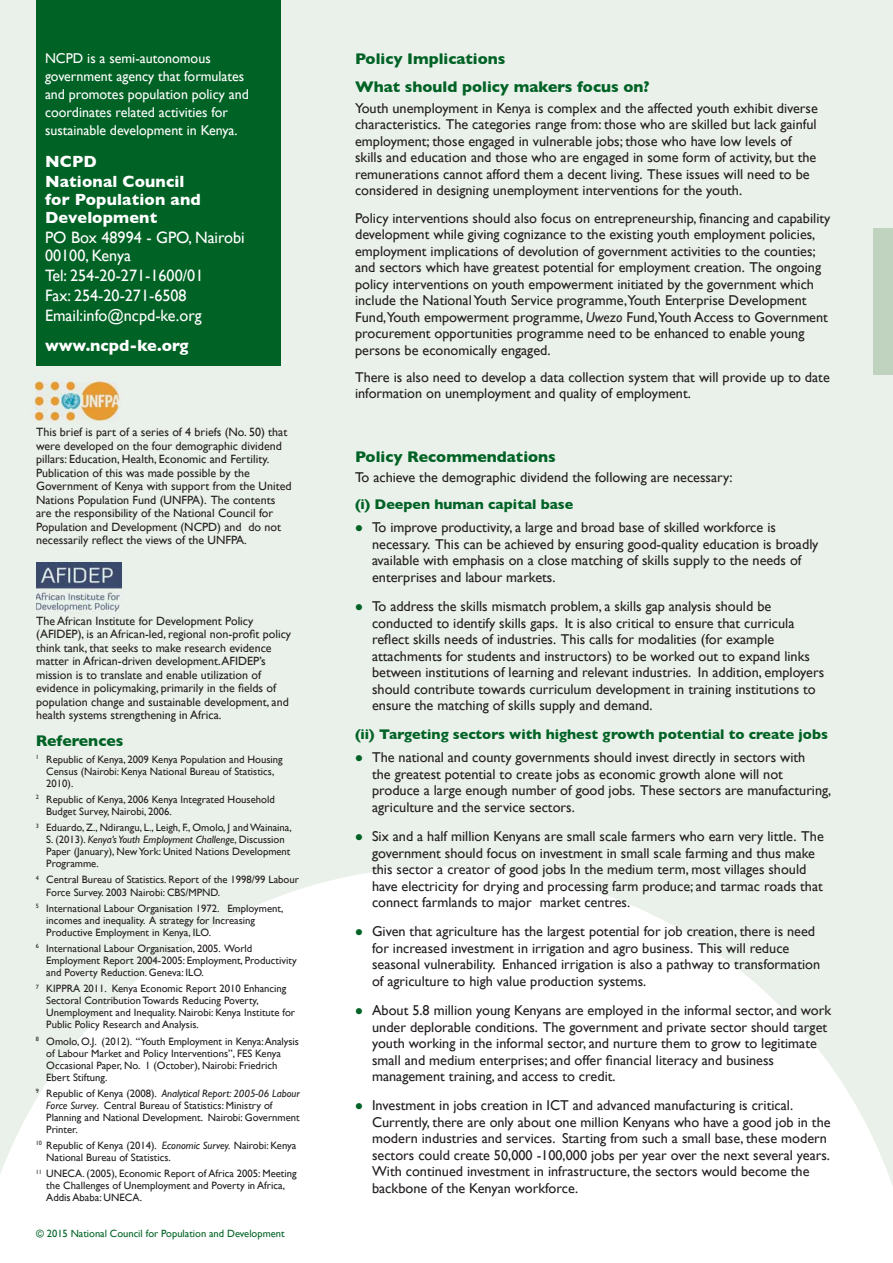
<style>
.page{position:relative;width:893px;height:1263px;background:#eaf1ea}
.page>*{position:absolute;margin:0;border:0;box-sizing:border-box;transform-origin:0 0}
.t1{font:16.5px/20.1px "Gill Sans";color:#fff}
.t2{font:700 16.5px/20.1px "Gill Sans";letter-spacing:.01em;color:#fff}
.t3{font:700 15.75px/28.7px "Gill Sans";color:#006225}
.t4{font:14.25px/16.5px "Gill Sans";color:#231f20}
.t5{font:14.25px/18px "Gill Sans";color:#fff}
.t6{font:700 14.25px "Gill Sans";color:#006225}
.t7{font:12px/13.5px "Gill Sans";color:#231f20}
.t8{font:10.65px/12px "Gill Sans";color:#231f20}
.t9{font:10.5px "Gill Sans";color:#006225}
.s1{font-style:italic}
.s2{color:#006225}
</style>
<div class="page">
<svg style="left:0;top:867px;width:893px;height:396px;fill:#fff"></svg>
<div style="left:874px;top:228px;width:19px;height:146px;background:#c0d3bf"></div>
<div style="left:36px;top:0;width:245px;height:366px;background:#006225"></div>
<img style="left:34px;top:377px;width:86px;height:44px">
<img style="left:36px;top:562px;width:86px;height:50px">
<p class="t5" style="left:45px;top:49px;width:205px">NCPD is a semi-autonomous government agency that formulates and promotes population policy and coordinates related activities for sustainable development in Kenya.</p>
<p class="t2" style="left:45px;top:151px;width:141px">NCPD<br>National Council</p>
<p class="t2" style="left:45px;top:190px;width:157px;line-height:18px">for Population and<br>Development</p>
<p class="t1" style="left:45px;top:228px;width:201px;line-height:18px">PO Box 48994 - GPO, Nairobi<br>00100, Kenya</p>
<p class="t1" style="left:45px;top:265px;width:160px">Tel: 254-20-271-1600/01<br>Fax: 254-20-271-6508<br>Email:info@ncpd-ke.org</p>
<p class="t2" style="left:45px;top:335px;width:145px">www.ncpd-ke.org</p>
<p class="t7" style="left:36px;top:425px;width:257px">This brief is part of a series of 4 briefs (No. 50) that were developed on the four demographic dividend pillars: Education, Health, Economic and Fertility.<br>Publication of this was made possible by the Government of Kenya with support from the United Nations Population Fund (UNFPA). The contents are the responsibility of the National Council for Population and Development (NCPD) and do not necessarily reflect the views of the UNFPA.</p>
<p class="t7" style="left:36px;top:614px;width:257px">The African Institute for Development Policy (AFIDEP), is an African-led, regional non-profit policy think tank, that seeks to make research evidence matter in African-driven development. AFIDEP’s mission is to translate and enable utilization of evidence in policymaking, primarily in the fields of population change and sustainable development, and health systems strengthening in Africa.</p>
<p class="t3" style="left:36px;top:727px;width:89px">References</p>
<p class="t8" style="left:46px;top:753px;width:238px;text-indent:-11px"><sup>1</sup> Republic of Kenya, 2009 Kenya Population and Housing<br>Census (Nairobi: Kenya National Bureau of Statistics,<br>2010).</p>
<p class="t8" style="left:46px;top:793px;width:230px;text-indent:-11px"><sup>2</sup> Republic of Kenya, 2006 Kenya Integrated Household<br>Budget Survey, Nairobi, 2006.</p>
<p class="t8" style="left:46px;top:821px;width:247px;text-indent:-11px"><sup>3</sup> Eduardo, Z., Ndirangu, L., Leigh, F., Omolo, J and Wainaina, S. (2013). <span class="s1">Kenya’s Youth Employment Challenge</span>, Discussion Paper (January), New York: United Nations Development Programme.</p>
<p class="t8" style="left:46px;top:874px;width:254px;text-indent:-11px"><sup>4</sup> Central Bureau of Statistics. Report of the 1998/99 Labour<br>Force Survey. 2003 Nairobi: CBS/MPND.</p>
<p class="t8" style="left:46px;top:902px;width:239px;text-indent:-11px"><sup>5</sup> International Labour Organisation 1972. Employment, incomes and inequality. A strategy for Increasing<br>Productive Employment in Kenya, ILO.</p>
<p class="t8" style="left:46px;top:942px;width:252px;text-indent:-11px"><sup>6</sup> International Labour Organisation, 2005. World<br>Employment Report 2004-2005: Employment, Productivity and Poverty Reduction. Geneva: ILO.</p>
<p class="t8" style="left:46px;top:982px;width:250px;text-indent:-11px"><sup>7</sup> KIPPRA 2011. Kenya Economic Report 2010 Enhancing Sectoral Contribution Towards Reducing Poverty, Unemployment and Inequality. Nairobi: Kenya Institute for Public Policy Research and Analysis.</p>
<p class="t8" style="left:46px;top:1035px;width:254px;text-indent:-11px"><sup>8</sup> Omolo, O.J. (2012). “Youth Employment in Kenya: Analysis of Labour Market and Policy Interventions”, FES Kenya Occasional Paper, No. 1 (October), Nairobi: Friedrich Ebert Stiftung.</p>
<p class="t8" style="left:46px;top:1087px;width:255px;text-indent:-11px"><sup>9</sup> Republic of Kenya (2008). <span class="s1">Analytical Report: 2005-06 Labour Force Survey</span>. Central Bureau of Statistics: Ministry of Planning and National Development. Nairobi: Government Printer.</p>
<p class="t8" style="left:46px;top:1139px;width:252px;text-indent:-11px"><sup>10</sup> Republic of Kenya (2014). <span class="s1">Economic Survey.</span> Nairobi: Kenya<br>National Bureau of Statistics.</p>
<p class="t8" style="left:46px;top:1167px;width:252px;text-indent:-11px"><sup>11</sup> UNECA. (2005), Economic Report of Africa 2005: Meeting the Challenges of Unemployment and Poverty in Africa,<br>Addis Ababa: UNECA.</p>
<p class="t9" style="left:36px;top:1227px;width:250px">© 2015 National Council for Population and Development</p>
<p class="t3" style="left:355px;top:44px;width:296px">Policy Implications<br>What should policy makers focus on?</p>
<p class="t4" style="left:355px;top:100px;width:464px">Youth unemployment in Kenya is complex and the affected youth exhibit diverse characteristics. The categories range from: those who are skilled but lack gainful employment; those engaged in vulnerable jobs; those who have low levels of skills and education and those who are engaged in some form of activity, but the remunerations cannot afford them a decent living. These issues will need to be considered in designing unemployment interventions for the youth.</p>
<p class="t4" style="left:355px;top:209px;width:477px">Policy interventions should also focus on entrepreneurship, financing and capability development while giving cognizance to the existing youth employment policies, employment implications of devolution of government activities to the counties; and sectors which have greatest potential for employment creation. The ongoing policy interventions on youth empowerment initiated by the government which include the National Youth Service programme,Youth Enterprise Development Fund,Youth empowerment programme, <span class="s1">Uwezo</span> Fund,Youth Access to Government procurement opportunities programme need to be enhanced to enable young persons be economically engaged.</p>
<p class="t4" style="left:355px;top:369px;width:476px">There is also need to develop a data collection system that will provide up to date information on unemployment and quality of employment.</p>
<p class="t3" style="left:355px;top:442px;width:202px">Policy Recommendations</p>
<p class="t4" style="left:355px;top:469px;width:379px">To achieve the demographic dividend the following are necessary:</p>
<p class="t6" style="left:355px;top:496px;width:220px">(i) Deepen human capital base</p>
<p class="t4" style="left:372px;top:519px;width:448px;text-indent:-17px"><span class="s2">●</span> To improve productivity, a large and broad base of skilled workforce is necessary. This can be achieved by ensuring good-quality education is broadly available with emphasis on a close matching of skills supply to the needs of enterprises and labour markets.</p>
<p class="t4" style="left:372px;top:598px;width:454px;text-indent:-17px"><span class="s2">●</span> To address the skills mismatch problem, a skills gap analysis should be conducted to identify skills gaps. It is also critical to ensure that curricula reflect skills needs of industries. This calls for modalities (for example attachments for students and instructors) to be worked out to expand links between institutions of learning and relevant industries. In addition, employers should contribute towards curriculum development in training institutions to ensure the matching of skills supply and demand.</p>
<p class="t6" style="left:355px;top:726px;width:474px">(ii) Targeting sectors with highest growth potential to create jobs</p>
<p class="t4" style="left:372px;top:749px;width:461px;text-indent:-17px"><span class="s2">●</span> The national and county governments should invest directly in sectors with<br>the greatest potential to create jobs as economic growth alone will not produce a large enough number of good jobs. These sectors are manufacturing, agriculture and the service sectors.</p>
<p class="t4" style="left:372px;top:828px;width:453px;text-indent:-17px"><span class="s2">●</span> Six and a half million Kenyans are small scale farmers who earn very little. The government should focus on investment in small scale farming and thus make this sector a creator of good jobs In the medium term, most villages should have electricity for drying and processing farm produce; and tarmac roads that connect farmlands to major market centres.</p>
<p class="t4" style="left:372px;top:923px;width:450px;text-indent:-17px"><span class="s2">●</span> Given that agriculture has the largest potential for job creation, there is need for increased investment in irrigation and agro business. This will reduce seasonal vulnerability. Enhanced irrigation is also a pathway to transformation of agriculture to high value production systems.</p>
<p class="t4" style="left:372px;top:1002px;width:461px;text-indent:-17px"><span class="s2">●</span> About 5.8 million young Kenyans are employed in the informal sector, and work under deplorable conditions. The government and private sector should target youth working in the informal sector, and nurture them to grow to legitimate small and medium enterprises; and offer financial literacy and business management training, and access to credit.</p>
<p class="t4" style="left:372px;top:1097px;width:460px;text-indent:-17px"><span class="s2">●</span> Investment in jobs creation in ICT and advanced manufacturing is critical.<br>Currently, there are only about one million Kenyans who have a good job in the modern industries and services. Starting from such a small base, these modern sectors could create 50,000 -100,000 jobs per year over the next several years.<br>With continued investment in infrastructure, the sectors would become the backbone of the Kenyan workforce.</p>
</div>
